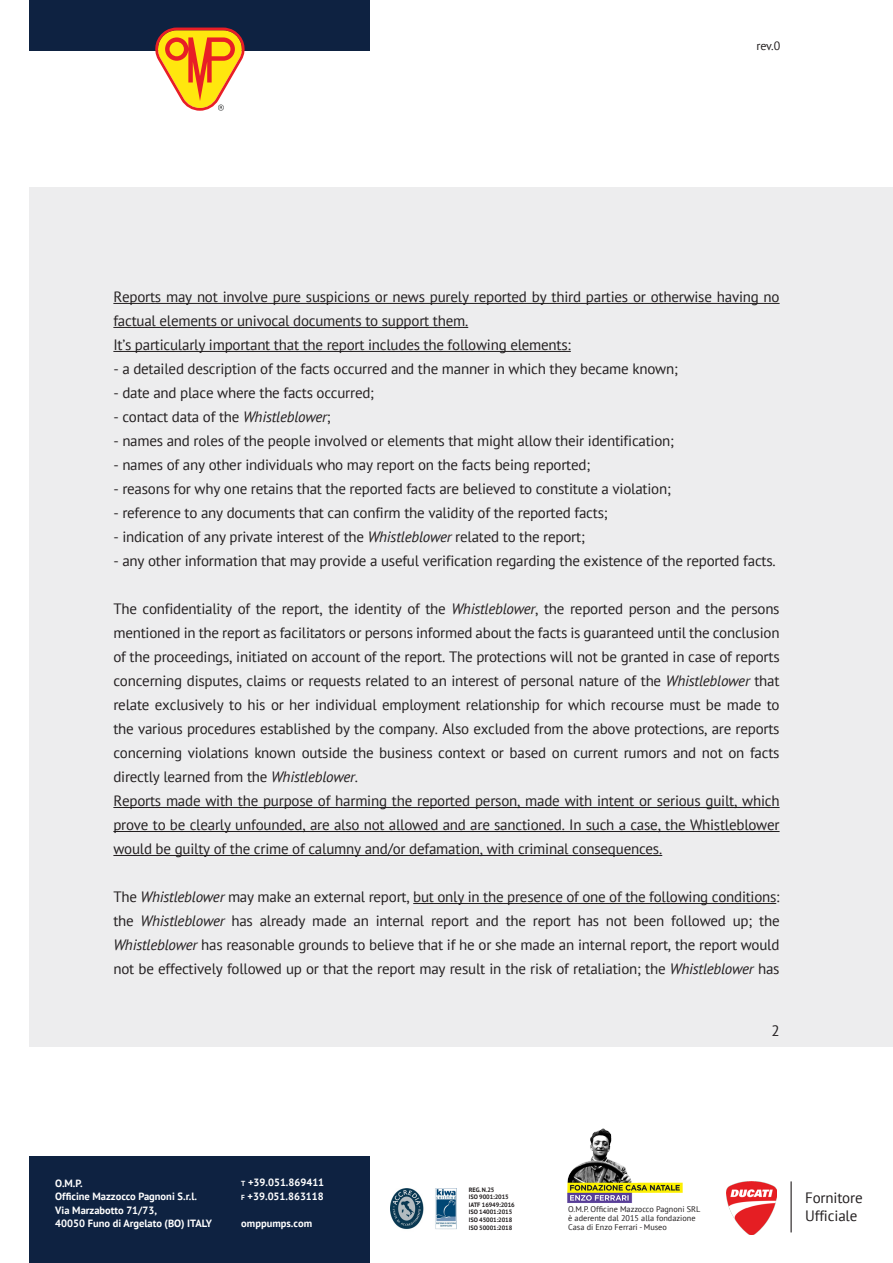
<style>
.page{position:relative;width:893px;height:1263px;background:#fff}
.page>*{position:absolute;margin:0;border:0;box-sizing:border-box;transform-origin:0 0}
.t1{font:15px/24px "PT Sans";letter-spacing:-.015em;color:#231f20;text-align:justify}
.t2{font:12px "PT Sans";color:#231f20}
.t3{font:700 10.5px/13.5px "PT Sans";color:#fff}
.t4{font:8.25px/9.1px "PT Sans";color:#231f20}
.t5{font:700 6.3px/6.3px "PT Sans";letter-spacing:-.015em;color:#231f20}
.s1{font-style:italic}
.s2{font-size:7.35px}
</style>
<div class="page">
<div style="left:30px;top:187px;width:863px;height:859px;background:#ededee"></div>
<div style="left:30px;top:1157px;width:340px;height:106px;background:#0e2241"></div>
<div style="left:30px;top:0;width:340px;height:51px;background:#0e2241"></div>
<img style="left:567px;top:1128px;width:116px;height:75px">
<img style="left:727px;top:1181px;width:50px;height:53px">
<img style="left:390px;top:1188px;width:34px;height:41px">
<img style="left:435px;top:1188px;width:22px;height:41px">
<svg style="left:155px;top:28px;width:90px;height:83px"></svg>
<hr style="left:790px;top:1181px;width:2px;height:51px;background:#231f20">
<hr style="left:113px;top:303px;width:667px;height:1px;background:#231f20">
<hr style="left:113px;top:327px;width:355px;height:1px;background:#231f20">
<hr style="left:113px;top:351px;width:458px;height:1px;background:#231f20">
<hr style="left:113px;top:807px;width:667px;height:1px;background:#231f20">
<hr style="left:113px;top:831px;width:667px;height:1px;background:#231f20">
<hr style="left:113px;top:855px;width:549px;height:1px;background:#231f20">
<hr style="left:413px;top:903px;width:363px;height:1px;background:#231f20">
<p class="t2" style="left:756px;top:38px;width:25px">rev.0</p>
<p class="t1" style="left:113px;top:285px;width:668px">Reports may not involve pure suspicions or news purely reported by third parties or otherwise having no factual elements or univocal documents to support them.</p>
<p class="t1" style="left:113px;top:333px;width:459px">It’s particularly important that the report includes the following elements:</p>
<p class="t1" style="left:113px;top:357px;width:566px">- a detailed description of the facts occurred and the manner in which they became known;</p>
<p class="t1" style="left:113px;top:381px;width:262px">- date and place where the facts occurred;</p>
<p class="t1" style="left:113px;top:405px;width:219px">- contact data of the <span class="s1">Whistleblower</span>;</p>
<p class="t1" style="left:113px;top:429px;width:562px">- names and roles of the people involved or elements that might allow their identification;</p>
<p class="t1" style="left:113px;top:453px;width:478px">- names of any other individuals who may report on the facts being reported;</p>
<p class="t1" style="left:113px;top:477px;width:559px">- reasons for why one retains that the reported facts are believed to constitute a violation;</p>
<p class="t1" style="left:113px;top:501px;width:496px">- reference to any documents that can confirm the validity of the reported facts;</p>
<p class="t1" style="left:113px;top:525px;width:473px">- indication of any private interest of the <span class="s1">Whistleblower</span> related to the report;</p>
<p class="t1" style="left:113px;top:549px;width:664px">- any other information that may provide a useful verification regarding the existence of the reported facts.</p>
<p class="t1" style="left:113px;top:597px;width:668px">The confidentiality of the report, the identity of the <span class="s1">Whistleblower</span>, the reported person and the persons mentioned in the report as facilitators or persons informed about the facts is guaranteed until the conclusion of the proceedings, initiated on account of the report. The protections will not be granted in case of reports concerning disputes, claims or requests related to an interest of personal nature of the <span class="s1">Whistleblower</span> that relate exclusively to his or her individual employment relationship for which recourse must be made to the various procedures established by the company. Also excluded from the above protections, are reports concerning violations known outside the business context or based on current rumors and not on facts directly learned from the <span class="s1">Whistleblower</span>.</p>
<p class="t1" style="left:113px;top:789px;width:668px">Reports made with the purpose of harming the reported person, made with intent or serious guilt, which prove to be clearly unfounded, are also not allowed and are sanctioned. In such a case, the Whistleblower would be guilty of the crime of calumny and/or defamation, with criminal consequences.</p>
<p class="t1" style="left:113px;top:885px;width:668px">The <span class="s1">Whistleblower</span> may make an external report, but only in the presence of one of the following conditions: the <span class="s1">Whistleblower</span> has already made an internal report and the report has not been followed up; the <span class="s1">Whistleblower</span> has reasonable grounds to believe that if he or she made an internal report, the report would not be effectively followed up or that the report may result in the risk of retaliation; the <span class="s1">Whistleblower</span> has</p>
<p class="t1" style="left:771px;top:1018px;width:10px">2</p>
<p class="t3" style="left:55px;top:1176px;width:158px">O.M.P.<br>Officine Mazzocco Pagnoni S.r.l.<br>Via Marzabotto 71/73,<br>40050 Funo di Argelato (BO) ITALY</p>
<p class="t3" style="left:241px;top:1175px;width:85px"><span class="s2">t</span> +39.051.869411 <span class="s2">f</span> +39.051.863118</p>
<p class="t3" style="left:241px;top:1217px;width:72px">omppumps.com</p>
<p class="t5" style="left:469px;top:1186px;width:48px;line-height:7.5px">REG. N.25<br>ISO 9001:2015<br>IATF 16949:2016<br>ISO 14001:2015<br>ISO 45001:2018<br>ISO 50001:2018</p>
<p class="t5" style="left:469px;top:1193px;width:73px">IATF N° 0328068<br>ISO 9001:2015<br>ATF 16949:2016<br>ISO 14001:2015<br>UNI ISO 45001:2018<br>UNI CEI EN ISO 50001:2018</p>
<p class="t4" style="left:568px;top:1204px;width:134px">O.M.P. Officine Mazzocco Pagnoni SRL è aderente dal 2015 alla fondazione<br>Casa di Enzo Ferrari - Museo</p>
<p class="t1" style="left:805px;top:1189px;width:59px;line-height:18px">Fornitore<br>Ufficiale</p>
</div>
